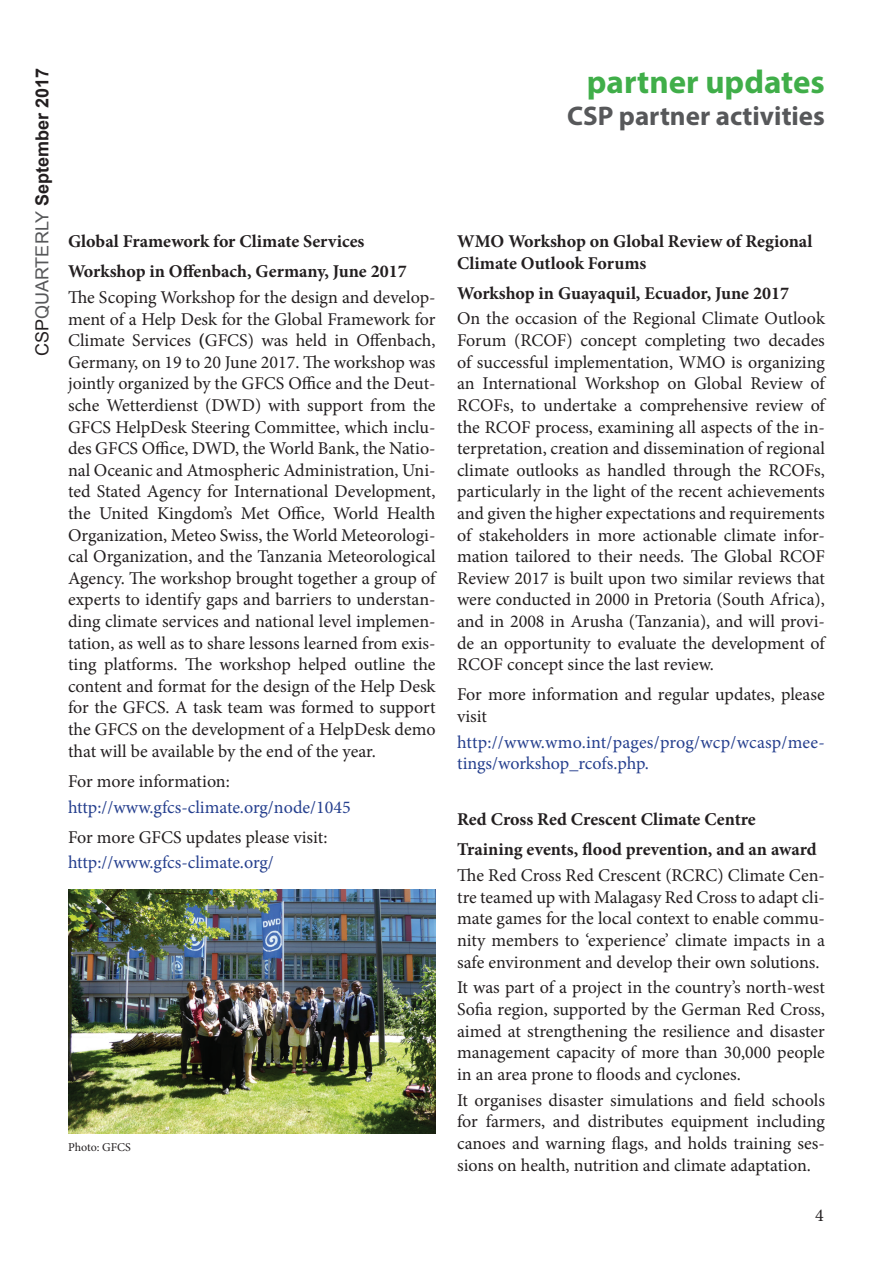
<style>
.page{position:relative;width:893px;height:1263px;background:#fff}
.page>*{position:absolute;margin:0;border:0;box-sizing:border-box;transform-origin:0 0}
.t1{font:700 33px "Myriad Pro";color:#40ae49}
.t2{font:700 27px "Myriad Pro";color:#57585a}
.t3{font:18px/21.6px "Minion Pro";letter-spacing:-.005em;color:#231f20;text-align:justify}
.t4{font:700 18px/30.2px "Minion Pro";color:#231f20}
.t5{font:18px/21.6px "Minion Pro";color:#253f8e}
.t6{font:700 18px "Arial";color:#231f20}
.t7{font:12px "Minion Pro";letter-spacing:-.005em;color:#231f20}
.s1{font-weight:400}
.s2{font-weight:400;color:#57585a}
.s3{font-weight:700}
</style>
<div class="page">
<img style="left:68px;top:889px;width:368px;height:244px">
<p class="t6" style="left:30px;top:356px;width:290px;rotate:-90deg"><span class="s1">CSP</span><span class="s2">QUARTERLY</span> September 2017</p>
<p class="t4" style="left:68px;top:226px;width:340px">Global Framework for Climate Services<br>Workshop in Offenbach, Germany, June 2017</p>
<p class="t3" style="left:68px;top:286px;width:369px">The Scoping Workshop for the design and develop&shy;ment of a Help Desk for the Global Framework for Climate Services <span class="s3">(</span>GFCS) was held in Offenbach, Germany, on 19 to 20 June 2017. The workshop was jointly organized by the GFCS Office and the Deut&shy;sche Wetterdienst (DWD) with support from the GFCS HelpDesk Steering Committee, which inclu&shy;des GFCS Office, DWD, the World Bank, the Natio&shy;nal Oceanic and Atmospheric Administration, Uni&shy;ted Stated Agency for International Development, the United Kingdom’s Met Office, World Health Organization, Meteo Swiss, the World Meteorologi&shy;cal Organization, and the Tanzania Meteorological Agency. The workshop brought together a group of experts to identify gaps and barriers to understan&shy;ding climate services and national level implemen&shy;tation, as well as to share lessons learned from exis&shy;ting platforms. The workshop helped outline the content and format for the design of the Help Desk for the GFCS. A task team was formed to support the GFCS on the development of a HelpDesk demo that will be available by the end of the year.</p>
<p class="t3" style="left:68px;top:770px;width:163px">For more information:</p>
<p class="t5" style="left:68px;top:796px;width:284px">http://www.gfcs-climate.org/node/1045</p>
<p class="t3" style="left:68px;top:826px;width:261px">For more GFCS updates please visit:</p>
<p class="t5" style="left:68px;top:852px;width:207px">http://www.gfcs-climate.org/</p>
<p class="t7" style="left:68px;top:1139px;width:64px">Photo: GFCS</p>
<h1 class="t1" style="left:587px;top:60px;width:240px">partner updates</h1>
<h2 class="t2" style="left:567px;top:98px;width:259px">CSP partner activities</h2>
<p class="t4" style="left:457px;top:230px;width:357px;line-height:21.6px">WMO Workshop on Global Review of Regional<br>Climate Outlook Forums</p>
<p class="t4" style="left:457px;top:278px;width:333px">Workshop in Guayaquil, Ecuador, June 2017</p>
<p class="t3" style="left:457px;top:308px;width:369px">On the occasion of the Regional Climate Outlook Forum (RCOF) concept completing two decades of successful implementation, WMO is organizing an International Workshop on Global Review of RCOFs, to undertake a comprehensive review of the RCOF process, examining all aspects of the in&shy;terpretation, creation and dissemination of regional climate outlooks as handled through the RCOFs, particularly in the light of the recent achievements and given the higher expectations and requirements of stakeholders in more actionable climate infor&shy;mation tailored to their needs. The Global RCOF Review 2017 is built upon two similar reviews that were conducted in 2000 in Pretoria (South Africa), and in 2008 in Arusha (Tanzania), and will provi&shy;de an opportunity to evaluate the development of RCOF concept since the last review.</p>
<p class="t3" style="left:457px;top:684px;width:369px">For more information and regular updates, please visit</p>
<p class="t5" style="left:457px;top:731px;width:369px">http://www.wmo.int/pages/prog/wcp/wcasp/mee&shy;tings/workshop_rcofs.php.</p>
<p class="t4" style="left:457px;top:804px;width:361px">Red Cross Red Crescent Climate Centre<br>Training events, flood prevention, and an award</p>
<p class="t3" style="left:457px;top:865px;width:369px">The Red Cross Red Crescent (RCRC) Climate Cen&shy;tre teamed up with Malagasy Red Cross to adapt cli&shy;mate games for the local context to enable commu&shy;nity members to ‘experience’ climate impacts in a safe environment and develop their own solutions.</p>
<p class="t3" style="left:457px;top:977px;width:369px">It was part of a project in the country’s north-west Sofia region, supported by the German Red Cross, aimed at strengthening the resilience and disaster management capacity of more than 30,000 people in an area prone to floods and cyclones.</p>
<p class="t3" style="left:457px;top:1089px;width:369px">It organises disaster simulations and field schools for farmers, and distributes equipment including canoes and warning flags, and holds training ses&shy;sions on health, nutrition and climate adaptation.</p>
<p class="t3" style="left:815px;top:1204px;width:10px">4</p>
</div>
